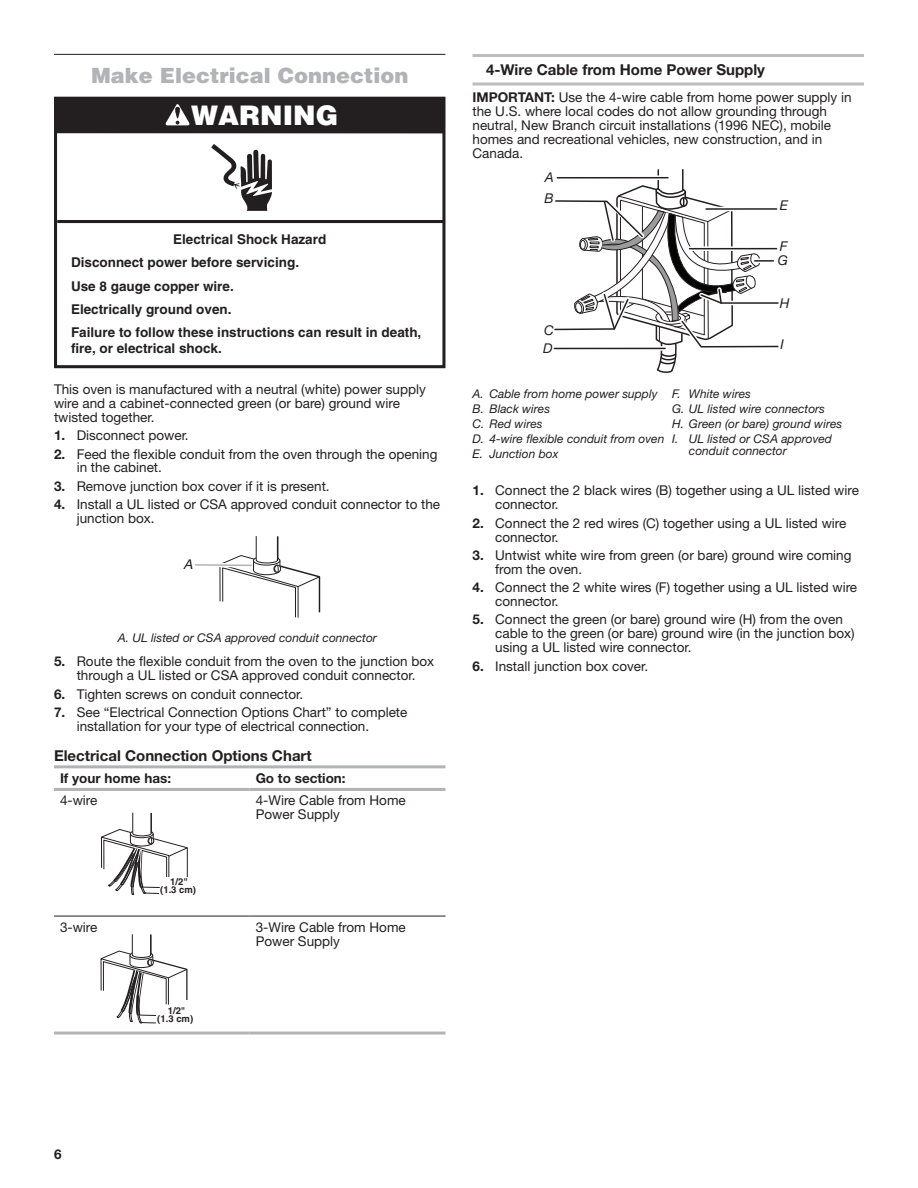
<style>
.page{position:relative;width:918px;height:1188px;background:#fff}
.page>*{position:absolute;margin:0;border:0;box-sizing:border-box;transform-origin:0 0}
.t1{font:900 27px "Helvetica";color:#fff}
.Heading_2{font:900 21px "Helvetica";color:#b2b3b7}
.Heading_3_Plus{font:700 15px "Helvetica Neue";color:#231f20}
.Heading_3_Rules{font:700 15px "Helvetica Neue";color:#231f20}
.Body{font:13.5px/13.8px "Helvetica Neue LT Std";color:#231f20}
.t2{font:700 13.5px/23.2px "Helvetica";color:#231f20}
.Body_Bold{font:700 13.5px "Helvetica Neue";color:#231f20}
.t3{font:italic 13.5px "Helvetica Neue LT Std";color:#231f20}
.t4{font:italic 13.5px "Helvetica";color:#231f20}
.Table_Callouts{font:italic 12px/12px "Helvetica Neue";color:#231f20}
.t5{font:700 9.45px "Helvetica";color:#231f20}
.s1{font-weight:700}
</style>
<div class="page">
<hr style="left:54px;top:54px;width:392px;height:1px;background:#231f20">
<hr style="left:54px;top:1032px;width:196px;height:3px;background:#b2b3b7">
<hr style="left:250px;top:1032px;width:196px;height:3px;background:#b2b3b7">
<hr style="left:54px;top:765px;width:196px;height:3px;background:#b2b3b7">
<hr style="left:250px;top:765px;width:196px;height:3px;background:#b2b3b7">
<hr style="left:54px;top:788px;width:196px;height:3px;background:#b2b3b7">
<hr style="left:250px;top:788px;width:196px;height:3px;background:#b2b3b7">
<hr style="left:54px;top:916px;width:196px;height:1px;background:#231f20">
<hr style="left:250px;top:916px;width:196px;height:1px;background:#231f20">
<hr style="left:472px;top:54px;width:392px;height:3px;background:#bcbdc0">
<svg style="left:472px;top:82px;width:392px;height:4px;fill:#dddddf"></svg>
<div style="left:54px;top:97px;width:391px;height:271px;border:3px solid #231f20"></div>
<hr style="left:57px;top:220px;width:387px;height:3px;background:#231f20">
<div style="left:56px;top:97px;width:388px;height:36px;background:#231f20"></div>
<svg style="left:165px;top:104px;width:25px;height:21px"></svg>
<svg style="left:211px;top:144px;width:61px;height:67px"></svg>
<svg style="left:195px;top:536px;width:126px;height:82px"></svg>
<svg style="left:101px;top:812px;width:87px;height:83px"></svg>
<div style="left:164px;top:877px;width:28px;height:9px;background:#fff"></div>
<svg style="left:100px;top:934px;width:88px;height:90px"></svg>
<svg style="left:553px;top:169px;width:226px;height:204px"></svg>
<svg style="left:569px;top:346px;width:101px;height:5px"></svg>
<hr style="left:554px;top:348px;width:111px;height:1px;background:#231f20">
<h2 class="Heading_2" style="left:91px;top:62px;width:319px">Make Electrical Connection</h2>
<p class="t1" style="left:191px;top:98px;width:148px">WARNING</p>
<p class="t2" style="left:71px;top:228px;width:352px;text-indent:102px">Electrical Shock Hazard<br>Disconnect power before servicing.<br>Use 8 gauge copper wire.<br>Electrically ground oven.<br>Failure to follow these instructions can result in death,</p>
<p class="t2" style="left:71px;top:336px;width:152px">fire, or electrical shock.</p>
<p class="Body" style="left:54px;top:382px;width:373px">This oven is manufactured with a neutral (white) power supply wire and a cabinet-connected green (or bare) ground wire twisted together.</p>
<p class="Body" style="left:54px;top:428px;width:136px"><span class="s1">1.</span> Disconnect power.</p>
<p class="Body" style="left:77px;top:447px;width:362px;text-indent:-23px"><span class="s1">2.</span> Feed the flexible conduit from the oven through the opening in the cabinet.</p>
<p class="Body" style="left:54px;top:479px;width:277px"><span class="s1">3.</span> Remove junction box cover if it is present.</p>
<p class="Body" style="left:77px;top:497px;width:365px;text-indent:-23px"><span class="s1">4.</span> Install a UL listed or CSA approved conduit connector to the junction box.</p>
<p class="t4" style="left:184px;top:556px;width:14px">A</p>
<p class="Table_Callouts" style="left:118px;top:632px;width:260px">A. UL listed or CSA approved conduit connector</p>
<p class="Body" style="left:54px;top:654px;width:382px;text-align:center"><span class="s1">5.</span> Route the flexible conduit from the oven to the junction box through a UL listed or CSA approved conduit connector.</p>
<p class="Body" style="left:54px;top:687px;width:251px"><span class="s1">6.</span> Tighten screws on conduit connector.</p>
<p class="Body" style="left:77px;top:705px;width:332px;text-indent:-23px"><span class="s1">7.</span> See “Electrical Connection Options Chart” to complete installation for your type of electrical connection.</p>
<h3 class="Heading_3_Plus" style="left:54px;top:746px;width:259px">Electrical Connection Options Chart</h3>
<p class="Body_Bold" style="left:60px;top:770px;width:113px">If your home has:</p>
<p class="Body_Bold" style="left:256px;top:770px;width:91px">Go to section:</p>
<p class="Body" style="left:60px;top:793px;width:39px">4-wire</p>
<p class="Body" style="left:256px;top:793px;width:152px">4-Wire Cable from Home<br>Power Supply</p>
<p class="t5" style="left:170px;top:876px;width:19px">1/2"</p>
<p class="t5" style="left:160px;top:884px;width:37px">(1.3 cm)</p>
<p class="Body" style="left:60px;top:920px;width:39px">3-wire</p>
<p class="Body" style="left:256px;top:920px;width:152px">3-Wire Cable from Home<br>Power Supply</p>
<p class="t5" style="left:168px;top:1004px;width:19px">1/2"</p>
<p class="t5" style="left:157px;top:1013px;width:37px">(1.3 cm)</p>
<h3 class="Heading_3_Rules" style="left:486px;top:60px;width:281px">4-Wire Cable from Home Power Supply</h3>
<p class="Body" style="left:472px;top:90px;width:381px"><span class="s1">IMPORTANT:</span> Use the 4-wire cable from home power supply in the U.S. where local codes do not allow grounding through neutral, New Branch circuit installations (1996 NEC), mobile homes and recreational vehicles, new construction, and in Canada.</p>
<p class="t3" style="left:545px;top:169px;width:10px">A</p>
<p class="t3" style="left:544px;top:190px;width:11px">B</p>
<p class="t3" style="left:544px;top:322px;width:11px">C</p>
<p class="t3" style="left:543px;top:340px;width:11px">D</p>
<p class="t3" style="left:780px;top:197px;width:10px">E</p>
<p class="t3" style="left:780px;top:238px;width:9px">F</p>
<p class="t3" style="left:778px;top:253px;width:12px">G</p>
<p class="t3" style="left:780px;top:295px;width:11px">H</p>
<p class="t3" style="left:781px;top:336px;width:5px">I</p>
<p class="Table_Callouts" style="left:472px;top:388px;width:186px">A. Cable from home power supply</p>
<p class="Table_Callouts" style="left:472px;top:403px;width:79px">B. Black wires</p>
<p class="Table_Callouts" style="left:472px;top:418px;width:72px">C. Red wires</p>
<p class="Table_Callouts" style="left:472px;top:433px;width:193px">D. 4-wire flexible conduit from oven</p>
<p class="Table_Callouts" style="left:472px;top:448px;width:88px">E. Junction box</p>
<p class="Table_Callouts" style="left:672px;top:388px;width:81px">F. White wires</p>
<p class="Table_Callouts" style="left:672px;top:403px;width:155px">G. UL listed wire connectors</p>
<p class="Table_Callouts" style="left:672px;top:418px;width:172px">H. Green (or bare) ground wires</p>
<p class="Table_Callouts" style="left:689px;top:433px;width:145px;text-indent:-17px">I. UL listed or CSA approved conduit connector</p>
<p class="Body" style="left:495px;top:484px;width:365px;text-indent:-23px"><span class="s1">1.</span> Connect the 2 black wires (B) together using a UL listed wire connector.</p>
<p class="Body" style="left:495px;top:516px;width:353px;text-indent:-23px"><span class="s1">2.</span> Connect the 2 red wires (C) together using a UL listed wire connector.</p>
<p class="Body" style="left:495px;top:548px;width:358px;text-indent:-23px"><span class="s1">3.</span> Untwist white wire from green (or bare) ground wire coming from the oven.</p>
<p class="Body" style="left:495px;top:580px;width:364px;text-indent:-23px"><span class="s1">4.</span> Connect the 2 white wires (F) together using a UL listed wire connector.</p>
<p class="Body" style="left:495px;top:613px;width:361px;text-indent:-23px"><span class="s1">5.</span> Connect the green (or bare) ground wire (H) from the oven cable to the green (or bare) ground wire (in the junction box) using a UL listed wire connector.</p>
<p class="Body" style="left:472px;top:659px;width:177px"><span class="s1">6.</span> Install junction box cover.</p>
<p class="Body_Bold" style="left:54px;top:1146px;width:9px">6</p>
</div>
